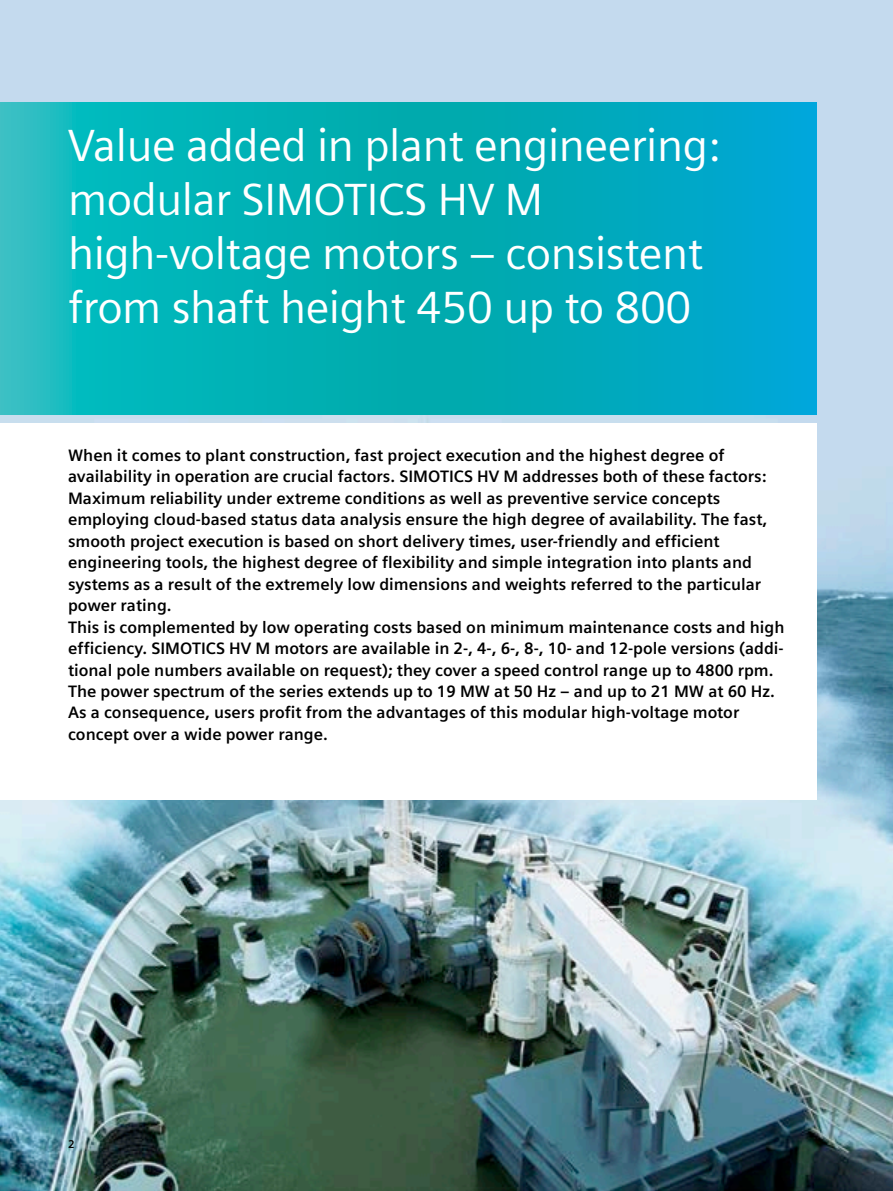
<style>
.page{position:relative;width:893px;height:1191px;background:#fff}
.page>*{position:absolute;margin:0;border:0;box-sizing:border-box;transform-origin:0 0}
.t1{font:45px/54px "Siemens Sans Global";letter-spacing:-.01em;color:#fff}
.t2{font:700 16.5px/21.5px "Siemens Sans Global";color:#000}
.t3{font:700 11.25px "Siemens Sans Global";color:#000}
</style>
<div class="page">
<img style="left:0;top:0;width:893px;height:1191px">
<svg style="left:0;top:102px;width:816px;height:313px;background:#03aebb"></svg>
<div style="left:0;top:423px;width:816px;height:376px;background:#fff"></div>
<h1 class="t1" style="left:68px;top:120px;width:654px">Value added in plant engineering: modular SIMOTICS HV M high-voltage motors – consistent from shaft height 450 up to 800</h1>
<p class="t2" style="left:68px;top:444px;width:718px">When it comes to plant construction, fast project execution and the highest degree of availability in operation are crucial factors. SIMOTICS HV M addresses both of these factors:<br>Maximum reliability under extreme conditions as well as preventive service concepts employing cloud-based status data analysis ensure the high degree of availability. The fast, smooth project execution is based on short delivery times, user-friendly and efficient engineering tools, the highest degree of flexibility and simple integration into plants and systems as a result of the extremely low dimensions and weights referred to the particular power rating.<br>This is complemented by low operating costs based on minimum maintenance costs and high efficiency. SIMOTICS HV M motors are available in 2-, 4-, 6-, 8-, 10- and 12-pole versions (addi&shy;tional pole numbers available on request); they cover a speed control range up to 4800 rpm.<br>The power spectrum of the series extends up to 19 MW at 50 Hz – and up to 21 MW at 60 Hz.<br>As a consequence, users profit from the advantages of this modular high-voltage motor concept over a wide power range.</p>
<p class="t3" style="left:68px;top:1137px;width:8px">2</p>
</div>
